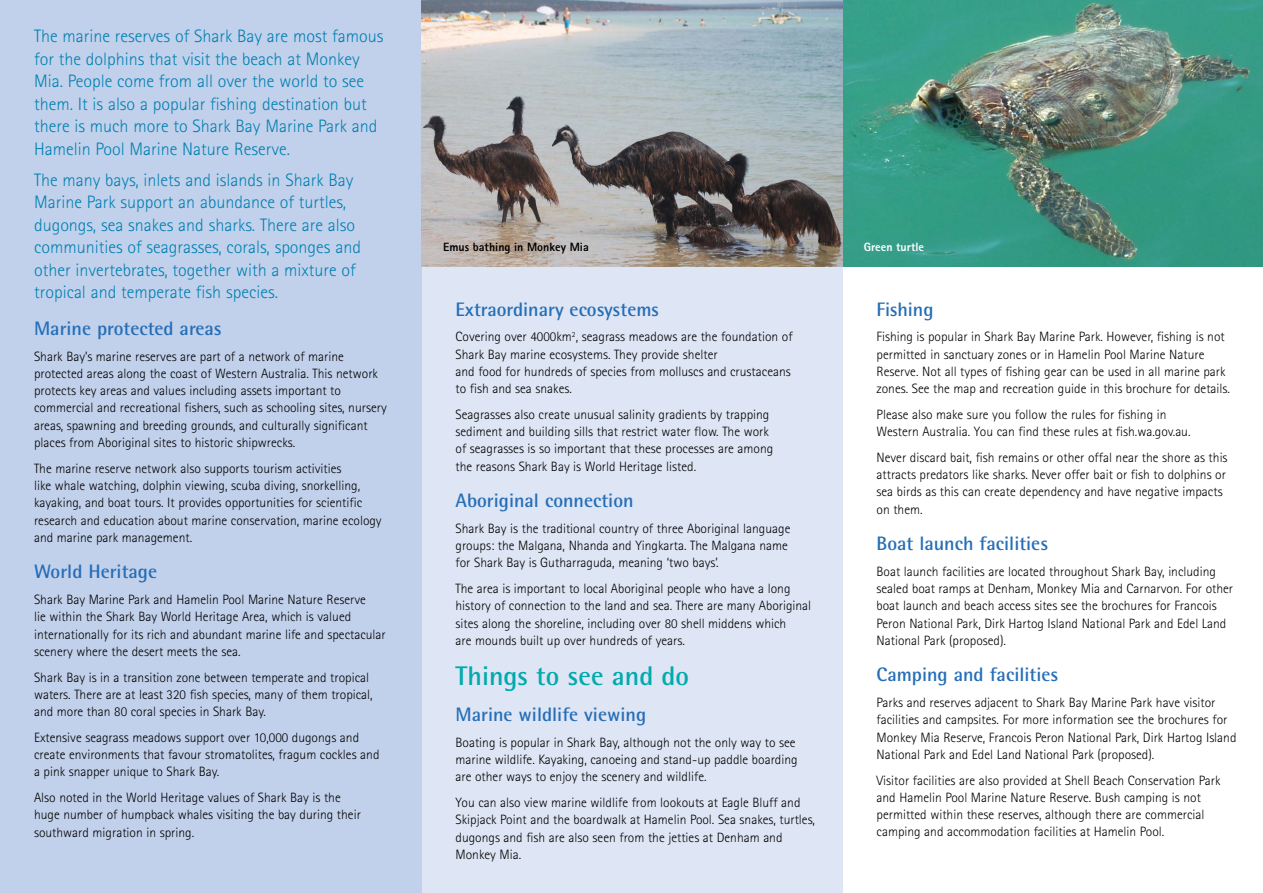
<style>
.page{position:relative;width:1263px;height:893px;background:#fff}
.page>*{position:absolute;margin:0;border:0;box-sizing:border-box;transform-origin:0 0}
.t1{font:700 27px "Rotis Semi Sans";color:#00aaad}
.t2{font:700 19.5px "Rotis Semi Sans";color:#256eb7}
.t3{font:300 18px/22.5px "Rotis Sans Serif";color:#0080b2}
.t4{font:300 13.5px/17.2px "Rotis Sans Serif";color:#000}
.t5{font:800 12px "Rotis Sans Serif";color:#000}
.t6{font:800 12px "Rotis Sans Serif";color:#fff}
</style>
<div class="page">
<div style="left:421px;top:160px;width:421px;height:733px;background:#dee5f4"></div>
<div style="left:0;top:0;width:421px;height:893px;background:#c2d1eb"></div>
<img style="left:421px;top:0;width:842px;height:267px">
<p class="t3" style="left:34px;top:25px;width:351px">The marine reserves of Shark Bay are most famous for the dolphins that visit the beach at Monkey Mia. People come from all over the world to see them. It is also a popular fishing destination but there is much more to Shark Bay Marine Park and Hamelin Pool Marine Nature Reserve.</p>
<p class="t3" style="left:34px;top:169px;width:329px">The many bays, inlets and islands in Shark Bay Marine Park support an abundance of turtles, dugongs, sea snakes and sharks. There are also communities of seagrasses, corals, sponges and other invertebrates, together with a mixture of tropical and temperate fish species.</p>
<h2 class="t2" style="left:34px;top:316px;width:189px">Marine protected areas</h2>
<p class="t4" style="left:34px;top:348px;width:354px">Shark Bay’s marine reserves are part of a network of marine protected areas along the coast of Western Australia. This network protects key areas and values including assets important to commercial and recreational fishers, such as schooling sites, nursery areas, spawning and breeding grounds, and culturally significant places from Aboriginal sites to historic shipwrecks.</p>
<p class="t4" style="left:34px;top:460px;width:349px">The marine reserve network also supports tourism activities<br>like whale watching, dolphin viewing, scuba diving, snorkelling, kayaking, and boat tours. It provides opportunities for scientific research and education about marine conservation, marine ecology and marine park management.</p>
<h2 class="t2" style="left:34px;top:560px;width:125px">World Heritage</h2>
<p class="t4" style="left:34px;top:591px;width:353px">Shark Bay Marine Park and Hamelin Pool Marine Nature Reserve<br>lie within the Shark Bay World Heritage Area, which is valued internationally for its rich and abundant marine life and spectacular scenery where the desert meets the sea.</p>
<p class="t4" style="left:34px;top:668px;width:340px">Shark Bay is in a transition zone between temperate and tropical waters. There are at least 320 fish species, many of them tropical, and more than 80 coral species in Shark Bay.</p>
<p class="t4" style="left:34px;top:729px;width:347px">Extensive seagrass meadows support over 10,000 dugongs and create environments that favour stromatolites, fragum cockles and a pink snapper unique to Shark Bay.</p>
<p class="t4" style="left:34px;top:789px;width:328px">Also noted in the World Heritage values of Shark Bay is the huge number of humpback whales visiting the bay during their southward migration in spring.</p>
<p class="t5" style="left:443px;top:239px;width:147px">Emus bathing in Monkey Mia</p>
<p class="t6" style="left:864px;top:239px;width:62px">Green turtle</p>
<h2 class="t2" style="left:455px;top:297px;width:205px">Extraordinary ecosystems</h2>
<p class="t4" style="left:455px;top:328px;width:339px">Covering over 4000km<sup>2</sup>, seagrass meadows are the foundation of Shark Bay marine ecosystems. They provide shelter<br>and food for hundreds of species from molluscs and crustaceans to fish and sea snakes.</p>
<p class="t4" style="left:455px;top:406px;width:319px">Seagrasses also create unusual salinity gradients by trapping sediment and building sills that restrict water flow. The work of seagrasses is so important that these processes are among the reasons Shark Bay is World Heritage listed.</p>
<h2 class="t2" style="left:455px;top:488px;width:180px">Aboriginal connection</h2>
<p class="t4" style="left:455px;top:520px;width:336px">Shark Bay is the traditional country of three Aboriginal language groups: the Malgana, Nhanda and Yingkarta. The Malgana name for Shark Bay is Gutharraguda, meaning ‘two bays’.</p>
<p class="t4" style="left:455px;top:580px;width:357px">The area is important to local Aboriginal people who have a long history of connection to the land and sea. There are many Aboriginal sites along the shoreline, including over 80 shell middens which<br>are mounds built up over hundreds of years.</p>
<h1 class="t1" style="left:455px;top:659px;width:235px">Things to see and do</h1>
<h2 class="t2" style="left:455px;top:702px;width:192px">Marine wildlife viewing</h2>
<p class="t4" style="left:455px;top:734px;width:344px">Boating is popular in Shark Bay, although not the only way to see marine wildlife. Kayaking, canoeing and stand-up paddle boarding are other ways to enjoy the scenery and wildlife.</p>
<p class="t4" style="left:455px;top:794px;width:361px">You can also view marine wildlife from lookouts at Eagle Bluff and Skipjack Point and the boardwalk at Hamelin Pool. Sea snakes, turtles, dugongs and fish are also seen from the jetties at Denham and Monkey Mia.</p>
<h2 class="t2" style="left:876px;top:297px;width:59px">Fishing</h2>
<p class="t4" style="left:876px;top:328px;width:355px">Fishing is popular in Shark Bay Marine Park. However, fishing is not permitted in sanctuary zones or in Hamelin Pool Marine Nature Reserve. Not all types of fishing gear can be used in all marine park zones. See the map and recreation guide in this brochure for details.</p>
<p class="t4" style="left:876px;top:406px;width:316px">Please also make sure you follow the rules for fishing in<br>Western Australia. You can find these rules at fish.wa.gov.au.</p>
<p class="t4" style="left:876px;top:449px;width:353px">Never discard bait, fish remains or other offal near the shore as this attracts predators like sharks. Never offer bait or fish to dolphins or sea birds as this can create dependency and have negative impacts on them.</p>
<h2 class="t2" style="left:876px;top:531px;width:173px">Boat launch facilities</h2>
<p class="t4" style="left:876px;top:563px;width:358px">Boat launch facilities are located throughout Shark Bay, including sealed boat ramps at Denham, Monkey Mia and Carnarvon. For other boat launch and beach access sites see the brochures for Francois Peron National Park, Dirk Hartog Island National Park and Edel Land National Park (proposed).</p>
<h2 class="t2" style="left:876px;top:663px;width:183px">Camping and facilities</h2>
<p class="t4" style="left:876px;top:694px;width:362px">Parks and reserves adjacent to Shark Bay Marine Park have visitor facilities and campsites. For more information see the brochures for Monkey Mia Reserve, Francois Peron National Park, Dirk Hartog Island National Park and Edel Land National Park (proposed).</p>
<p class="t4" style="left:876px;top:771px;width:346px">Visitor facilities are also provided at Shell Beach Conservation Park and Hamelin Pool Marine Nature Reserve. Bush camping is not permitted within these reserves, although there are commercial camping and accommodation facilities at Hamelin Pool.</p>
</div>
